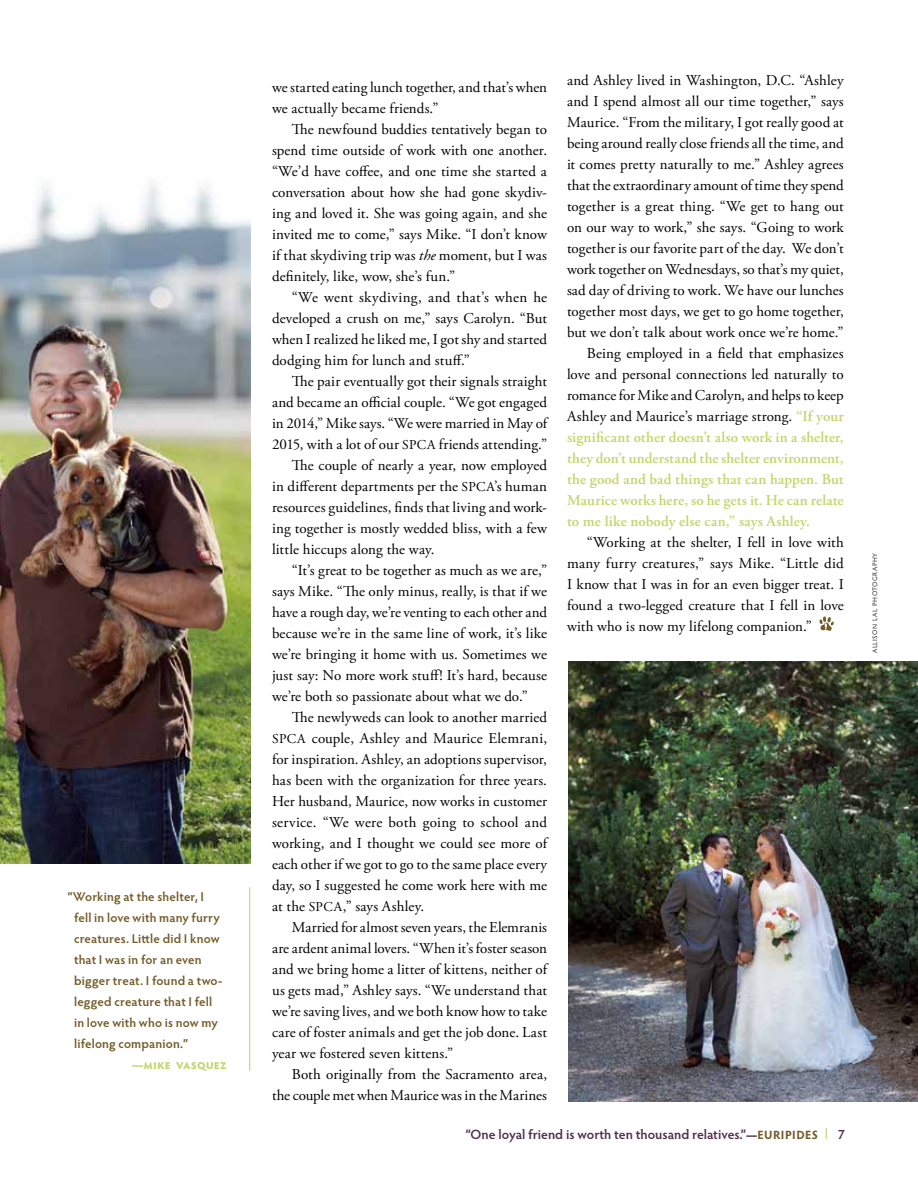
<style>
.page{position:relative;width:918px;height:1188px;background:#fff}
.page>*{position:absolute;margin:0;border:0;box-sizing:border-box;transform-origin:0 0}
.t1{font:15px/21px "Adobe Garamond Pro";letter-spacing:.005em;color:#000;text-align:justify}
.t2{font:600 15px "Adobe Garamond Pro";letter-spacing:.005em;color:#c3d66c}
.t3{font:600 13.5px "Hypatia Sans Pro";color:#4e3049}
.t4{font:600 12.75px/21px "Hypatia Sans Pro";color:#745c2a}
.t5{font:700 12.75px "Hypatia Sans Pro";letter-spacing:.01em;color:#c3d66c}
.t6{font:300 9px "Hypatia Sans Pro";letter-spacing:.05em;color:#000}
.s1{font-style:italic}
.s2{font-size:13.5px}
.s3{font-weight:600;color:#c3d66c}
.s4{font-weight:700;font-size:12px}
.s5{font-weight:700;font-size:12px;color:#745c2a}
.s6{font-weight:400;font-size:15px;color:#c3d66c}
</style>
<div class="page">
<img style="left:0;top:184px;width:250px;height:680px">
<svg style="left:820px;top:616px;width:14px;height:15px"></svg>
<img style="left:569px;top:662px;width:349px;height:440px">
<hr style="left:249px;top:887px;width:1px;height:184px;background:#c3d66c">
<p class="t4" style="left:74px;top:885px;width:150px;text-indent:-7px">“Working at the shelter, I fell in love with many furry creatures. Little did I know that I was in for an even bigger treat. I found a two&shy;legged creature that I fell in love with who is now my lifelong companion.”</p>
<p class="t5" style="left:132px;top:1055px;width:96px">—mike vasquez</p>
<p class="t1" style="left:272px;top:77px;width:277px">we started eating lunch together, and that’s when we actually became friends.”</p>
<p class="t1" style="left:272px;top:119px;width:277px;text-indent:20px">The newfound buddies tentatively began to spend time outside of work with one another. “We’d have coffee, and one time she started a conversation about how she had gone skydiv&shy;ing and loved it. She was going again, and she invited me to come,” says Mike. “I don’t know if that skydiving trip was <span class="s1">the</span> moment, but I was definitely, like, wow, she’s fun.”</p>
<p class="t1" style="left:272px;top:287px;width:277px;text-indent:20px">“We went skydiving, and that’s when he developed a crush on me,” says Carolyn. “But when I realized he liked me, I got shy and started dodging him for lunch and stuff.”</p>
<p class="t1" style="left:292px;top:371px;width:257px">The pair eventually got their signals straight</p>
<p class="t1" style="left:272px;top:392px;width:277px">and became an official couple. “We got engaged</p>
<p class="t1" style="left:272px;top:413px;width:277px">in 2014,” Mike says. “We were married in May of</p>
<p class="t1" style="left:272px;top:434px;width:277px">2015, with a lot of our <span class="s2">SPCA</span> friends attending.”</p>
<p class="t1" style="left:292px;top:455px;width:257px">The couple of nearly a year, now employed</p>
<p class="t1" style="left:272px;top:476px;width:277px">in different departments per the <span class="s2">SPCA</span>’s human</p>
<p class="t1" style="left:272px;top:497px;width:277px">resources guidelines, finds that living and work-</p>
<p class="t1" style="left:272px;top:518px;width:277px">ing together is mostly wedded bliss, with a few</p>
<p class="t1" style="left:272px;top:539px;width:164px">little hiccups along the way.</p>
<p class="t1" style="left:292px;top:560px;width:257px">“It’s great to be together as much as we are,”</p>
<p class="t1" style="left:272px;top:581px;width:277px">says Mike. “The only minus, really, is that if we</p>
<p class="t1" style="left:272px;top:602px;width:277px">have a rough day, we’re venting to each other and</p>
<p class="t1" style="left:272px;top:623px;width:277px">because we’re in the same line of work, it’s like</p>
<p class="t1" style="left:272px;top:644px;width:277px">we’re bringing it home with us. Sometimes we</p>
<p class="t1" style="left:272px;top:665px;width:277px">just say: No more work stuff! It’s hard, because</p>
<p class="t1" style="left:272px;top:686px;width:257px">we’re both so passionate about what we do.”</p>
<p class="t1" style="left:292px;top:707px;width:257px">The newlyweds can look to another married</p>
<p class="t1" style="left:272px;top:728px;width:277px"><span class="s2">SPCA</span> couple, Ashley and Maurice Elemrani,</p>
<p class="t1" style="left:272px;top:749px;width:277px">for inspiration. Ashley, an adoptions supervisor,</p>
<p class="t1" style="left:272px;top:770px;width:277px">has been with the organization for three years.</p>
<p class="t1" style="left:272px;top:791px;width:277px">Her husband, Maurice, now works in customer</p>
<p class="t1" style="left:272px;top:812px;width:277px">service. “We were both going to school and</p>
<p class="t1" style="left:272px;top:833px;width:277px">working, and I thought we could see more of</p>
<p class="t1" style="left:272px;top:854px;width:277px">each other if we got to go to the same place every</p>
<p class="t1" style="left:272px;top:875px;width:277px">day, so I suggested he come work here with me</p>
<p class="t1" style="left:272px;top:896px;width:154px">at the <span class="s2">SPCA</span>,” says Ashley.</p>
<p class="t1" style="left:292px;top:917px;width:257px">Married for almost seven years, the Elemranis</p>
<p class="t1" style="left:272px;top:938px;width:277px">are ardent animal lovers. “When it’s foster season</p>
<p class="t1" style="left:272px;top:959px;width:277px">and we bring home a litter of kittens, neither of</p>
<p class="t1" style="left:272px;top:980px;width:277px">us gets mad,” Ashley says. “We understand that</p>
<p class="t1" style="left:272px;top:1001px;width:277px">we’re saving lives, and we both know how to take</p>
<p class="t1" style="left:272px;top:1022px;width:277px">care of foster animals and get the job done. Last</p>
<p class="t1" style="left:272px;top:1043px;width:183px">year we fostered seven kittens.”</p>
<p class="t1" style="left:292px;top:1064px;width:257px">Both originally from the Sacramento area,</p>
<p class="t1" style="left:272px;top:1085px;width:277px">the couple met when Maurice was in the Marines</p>
<p class="t1" style="left:567px;top:70px;width:278px">and Ashley lived in Washington, D.C. “Ashley</p>
<p class="t1" style="left:567px;top:91px;width:278px">and I spend almost all our time together,” says</p>
<p class="t1" style="left:567px;top:112px;width:278px">Maurice. “From the military, I got really good at</p>
<p class="t1" style="left:567px;top:133px;width:278px">being around really close friends all the time, and</p>
<p class="t1" style="left:567px;top:154px;width:278px">it comes pretty naturally to me.” Ashley agrees</p>
<p class="t1" style="left:567px;top:175px;width:278px">that the extraordinary amount of time they spend</p>
<p class="t1" style="left:567px;top:196px;width:278px">together is a great thing. “We get to hang out</p>
<p class="t1" style="left:567px;top:217px;width:278px">on our way to work,” she says. “Going to work</p>
<p class="t1" style="left:567px;top:238px;width:278px">together is our favorite part of the day. We don’t</p>
<p class="t1" style="left:567px;top:259px;width:278px">work together on Wednesdays, so that’s my quiet,</p>
<p class="t1" style="left:567px;top:280px;width:278px">sad day of driving to work. We have our lunches</p>
<p class="t1" style="left:567px;top:301px;width:278px">together most days, we get to go home together,</p>
<p class="t1" style="left:567px;top:322px;width:278px">but we don’t talk about work once we’re home.”</p>
<p class="t1" style="left:587px;top:343px;width:258px">Being employed in a field that emphasizes</p>
<p class="t1" style="left:567px;top:364px;width:278px">love and personal connections led naturally to</p>
<p class="t1" style="left:567px;top:385px;width:278px">romance for Mike and Carolyn, and helps to keep</p>
<p class="t1" style="left:567px;top:406px;width:278px">Ashley and Maurice’s marriage strong. <span class="s3">“If your</span></p>
<p class="t2" style="left:567px;top:429px;width:278px">significant other doesn’t also work in a shelter,</p>
<p class="t2" style="left:567px;top:450px;width:278px">they don’t understand the shelter environment,</p>
<p class="t2" style="left:567px;top:471px;width:278px">the good and bad things that can happen. But</p>
<p class="t2" style="left:567px;top:492px;width:278px">Maurice works here, so he gets it. He can relate</p>
<p class="t2" style="left:567px;top:513px;width:244px">to me like nobody else can,” says Ashley.</p>
<p class="t1" style="left:567px;top:532px;width:278px;text-indent:20px">“Working at the shelter, I fell in love with many furry creatures,” says Mike. “Little did I know that I was in for an even bigger treat. I found a two-legged creature that I fell in love with who is now my lifelong companion.”</p>
<p class="t3" style="left:465px;top:1125px;width:381px">“One loyal friend is worth ten thousand relatives.”<span class="s4">—</span><span class="s5">EURIPIDES</span> <span class="s6">l</span> 7</p>
<p class="t6" style="left:868px;top:653px;width:102px;rotate:-90deg">allison lal photography</p>
</div>
